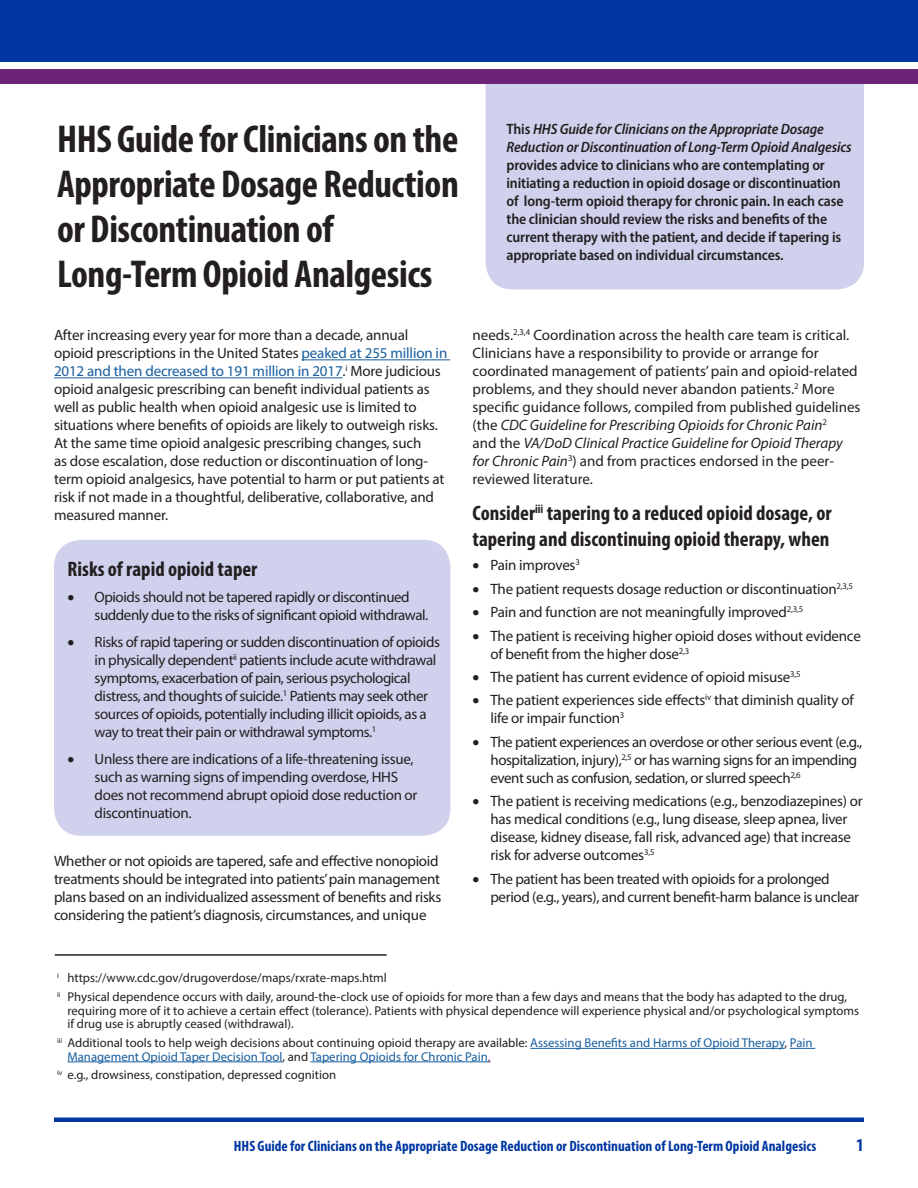
<style>
.page{position:relative;width:918px;height:1188px;background:#fff}
.page>*{position:absolute;margin:0;border:0;box-sizing:border-box;transform-origin:0 0}
.t1{font:700 condensed 39px/45px "Myriad Pro";letter-spacing:-.01em;color:#231f20}
.t2{font:700 condensed 21px/25.2px "Myriad Pro";color:#231f20}
.t3{font:700 condensed 18px "Myriad Pro";color:#0036a0}
.t4{font:15px/18px "Myriad Pro";letter-spacing:-.015em;color:#231f20}
.t5{font:600 semi-condensed 15px/18px "Myriad Pro";letter-spacing:-.01em;color:#231f20}
.t6{font:italic 600 semi-condensed 15px/18px "Myriad Pro";letter-spacing:-.01em;color:#231f20}
.t7{font:15px/18px "Myriad Pro";letter-spacing:-.03em;color:#221e1f}
.t8{font:700 condensed 15px "Myriad Pro";color:#0036a0}
.t9{font:12.75px/18.9px "Myriad Pro";color:#231f20}
.t10{font:12.75px/13.5px "Myriad Pro";color:#175d9e}
.s1{font-style:normal}
.s2{color:#175d9e}
.s3{color:#231f20}
.s4{color:#221e1f}
.s5{font-style:italic}
.s6{color:#6c2476}
</style>
<div class="page">
<hr style="left:54px;top:1118px;width:810px;height:4px;background:#0036a0">
<div style="left:486px;top:84px;width:378px;height:205px;background:#d0d1ed"></div>
<div style="left:54px;top:540px;width:396px;height:296px;background:#d0d1ed;border-radius:27px"></div>
<div style="left:0;top:0;width:918px;height:62px;background:#0036a0"></div>
<hr style="left:302px;top:359px;width:148px;height:1px;background:#175d9e">
<hr style="left:54px;top:377px;width:289px;height:1px;background:#175d9e">
<hr style="left:530px;top:1048px;width:255px;height:1px;background:#175d9e">
<svg style="left:790px;top:1048px;width:25px;height:1px"></svg>
<hr style="left:68px;top:1062px;width:214px;height:1px;background:#175d9e">
<hr style="left:310px;top:1062px;width:178px;height:1px;background:#175d9e">
<hr style="left:55px;top:954px;width:332px;height:2px;background:#231f20">
<div style="left:0;top:69px;width:918px;height:15px;background:#6c2476"></div>
<h1 class="t1" style="left:57px;top:116px;width:403px">HHS Guide for Clinicians on the<br>Appropriate Dosage Reduction or Discontinuation of<br>Long-Term Opioid Analgesics</h1>
<p class="t6" style="left:507px;top:120px;width:347px"><span class="s1">This</span> HHS Guide for Clinicians on the Appropriate Dosage<br>Reduction or Discontinuation of Long-Term Opioid Analgesics</p>
<p class="t5" style="left:507px;top:156px;width:339px">provides advice to clinicians who are contemplating or initiating a reduction in opioid dosage or discontinuation of long-term opioid therapy for chronic pain. In each case the clinician should review the risks and benefits of the current therapy with the patient, and decide if tapering is appropriate based on individual circumstances.</p>
<p class="t4" style="left:54px;top:326px;width:395px">After increasing every year for more than a decade, annual opioid prescriptions in the United States <span class="s2">peaked at 255 million in 2012 and then decreased to 191 million in 2017</span>.<sup>i</sup> More judicious opioid analgesic prescribing can benefit individual patients as well as public health when opioid analgesic use is limited to situations where benefits of opioids are likely to outweigh risks.<br>At the same time opioid analgesic prescribing changes, such<br>as dose escalation, dose reduction or discontinuation of long&shy;term opioid analgesics, have potential to harm or put patients at risk if not made in a thoughtful, deliberative, collaborative, and measured manner.</p>
<h2 class="t2" style="left:68px;top:556px;width:191px">Risks of rapid opioid taper</h2>
<p class="t7" style="left:95px;top:588px;width:335px;text-indent:-27px"><span class="s3">• Opioids should not be</span> tapered rapidly or discontinued suddenly <span class="s3">due to</span> the risks of significant opioid withdrawal.</p>
<p class="t4" style="left:95px;top:633px;width:347px;text-indent:-27px"><span class="s4">• Risks of rapid tapering or sudden discontinuation of opioids in physically dependent</span><sup>ii</sup> <span class="s4">patients include</span> acute withdrawal symptoms, exacerbation of pain, serious psychological distress, and thoughts of suicide.<sup>1</sup> Patients may seek other sources of opioids, potentially including illicit opioids, as a way to treat their pain or withdrawal symptoms<span class="s4">.</span><sup>1</sup></p>
<p class="t4" style="left:95px;top:749px;width:324px;text-indent:-27px">• Unless there are indications of a life-threatening issue, such as warning signs of impending overdose, HHS does not recommend abrupt opioid dose reduction or discontinuation.</p>
<p class="t4" style="left:54px;top:852px;width:389px">Whether or not opioids are tapered, safe and effective nonopioid treatments should be integrated into patients’ pain management plans based on an individualized assessment of benefits and risks considering the patient’s diagnosis, circumstances, and unique</p>
<p class="t4" style="left:472px;top:326px;width:390px">needs.<sup>2,3,4</sup> Coordination across the health care team is critical.<br>Clinicians have a responsibility to provide or arrange for coordinated management of patients’ pain and opioid-related problems, and they should never abandon patients.<sup>2</sup> More specific guidance follows, compiled from published guidelines (the <span class="s5">CDC Guideline for Prescribing Opioids for Chronic Pain</span><sup>2<br></sup>and the <span class="s5">VA/DoD Clinical Practice Guideline for Opioid Therapy for Chronic Pain</span><sup>3</sup>) and from practices endorsed in the peer&shy;reviewed literature.</p>
<h2 class="t2" style="left:472px;top:500px;width:361px">Consider<sup>iii</sup> tapering to a reduced opioid dosage, or tapering and discontinuing opioid therapy, when</h2>
<p class="t4" style="left:473px;top:556px;width:109px">• Pain improves<sup>3</sup></p>
<p class="t4" style="left:473px;top:579px;width:382px">• The patient requests dosage reduction or discontinuation<sup>2,3,5</sup></p>
<p class="t4" style="left:473px;top:603px;width:332px">• Pain and function are not meaningfully improved<sup>2,3,5</sup></p>
<p class="t4" style="left:491px;top:626px;width:372px;text-indent:-18px">• The patient is receiving higher opioid doses without evidence of benefit from the higher dose<sup>2,3</sup></p>
<p class="t4" style="left:473px;top:668px;width:330px">• The patient has current evidence of opioid misuse<sup>3,5</sup></p>
<p class="t4" style="left:491px;top:691px;width:365px;text-indent:-18px">• The patient experiences side effects<sup>iv</sup> that diminish quality of life or impair function<sup>3</sup></p>
<p class="t4" style="left:491px;top:732px;width:373px;text-indent:-18px">• The patient experiences an overdose or other serious event (e.g., hospitalization, injury),<sup>2,5</sup> or has warning signs for an impending event such as confusion, sedation, or slurred speech<sup>2,6</sup></p>
<p class="t4" style="left:491px;top:792px;width:374px;text-indent:-18px">• The patient is receiving medications (e.g., benzodiazepines) or has medical conditions (e.g., lung disease, sleep apnea, liver disease, kidney disease, fall risk, advanced age) that increase risk for adverse outcomes<sup>3,5</sup></p>
<p class="t4" style="left:491px;top:869px;width:370px;text-indent:-18px">• The patient has been treated with opioids for a prolonged period (e.g., years), and current benefit-harm balance is unclear</p>
<p class="t9" style="left:57px;top:968px;width:792px"><sup>i</sup> https://www.cdc.gov/drugoverdose/maps/rxrate-maps.html<br><sup>ii</sup> Physical dependence occurs with daily, around-the-clock use of opioids for more than a few days and means that the body has adapted to the drug,</p>
<p class="t9" style="left:68px;top:1003px;width:793px;line-height:13.5px">requiring more of it to achieve a certain effect (tolerance). Patients with physical dependence will experience physical and/or psychological symptoms if drug use is abruptly ceased (withdrawal).</p>
<p class="t10" style="left:68px;top:1036px;width:747px;text-indent:-11px"><sup>iii</sup> <span class="s3">Additional tools to help weigh decisions about continuing opioid therapy are available:</span> Assessing Benefits and Harms of Opioid Therapy<span class="s3">,</span> Pain<br>Management Opioid Taper Decision Tool<span class="s3">, and</span> Tapering Opioids for Chronic Pain<span class="s6">.</span></p>
<p class="t9" style="left:57px;top:1066px;width:281px"><sup>iv</sup> e.g., drowsiness, constipation, depressed cognition</p>
<p class="t8" style="left:234px;top:1136px;width:584px">HHS Guide for Clinicians on the Appropriate Dosage Reduction or Discontinuation of Long-Term Opioid Analgesics</p>
<p class="t3" style="left:856px;top:1133px;width:9px">1</p>
</div>
